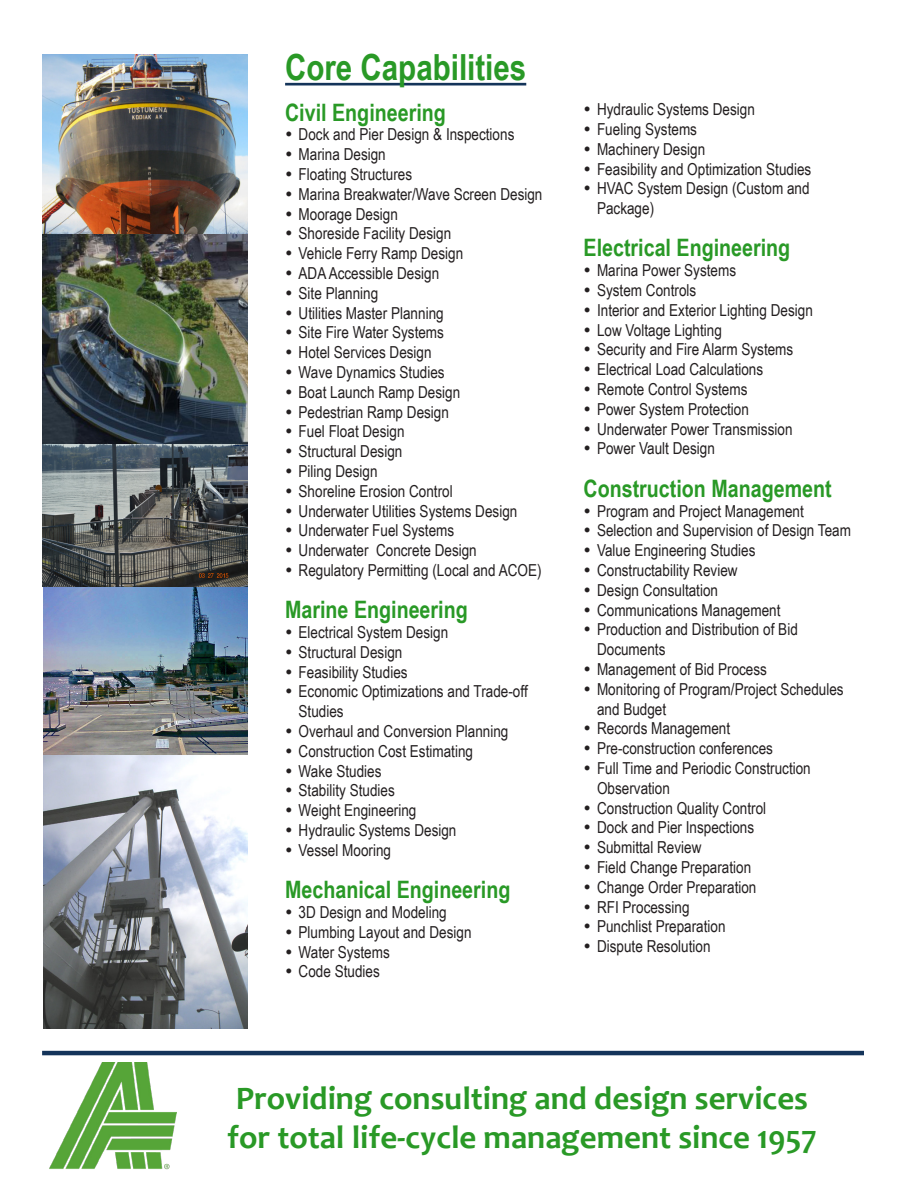
<style>
.page{position:relative;width:918px;height:1188px;background:#fff}
.page>*{position:absolute;margin:0;border:0;box-sizing:border-box;transform-origin:0 0}
.Title_1{font:700 36px "Arial Narrow";color:#299926}
.Paragraph_Style_1{font:700 33px "Candara";color:#299926}
.Heading_1{font:700 24px "Arial Narrow";color:#299926}
.t1{font:16.5px/19.8px "Arial Narrow";color:#231f20}
</style>
<div class="page">
<hr style="left:285px;top:83px;width:241px;height:2px;background:#14345a">
<hr style="left:42px;top:1051px;width:822px;height:4px;background:#14345a">
<img style="left:44px;top:586px;width:204px;height:443px">
<img style="left:42px;top:54px;width:206px;height:532px">
<img style="left:49px;top:1063px;width:128px;height:107px">
<p class="Title_1" style="left:285px;top:40px;width:243px">Core Capabilities</p>
<p class="Heading_1" style="left:285px;top:94px;width:162px">Civil Engineering</p>
<p class="t1" style="left:299px;top:124px;width:217px">Dock and Pier Design &amp; Inspections</p>
<p class="t1" style="left:299px;top:144px;width:89px">Marina Design</p>
<p class="t1" style="left:299px;top:164px;width:115px">Floating Structures</p>
<p class="t1" style="left:299px;top:183px;width:245px">Marina Breakwater/Wave Screen Design</p>
<p class="t1" style="left:299px;top:203px;width:101px">Moorage Design</p>
<p class="t1" style="left:299px;top:223px;width:154px">Shoreside Facility Design</p>
<p class="t1" style="left:299px;top:243px;width:166px">Vehicle Ferry Ramp Design</p>
<p class="t1" style="left:299px;top:263px;width:142px">ADA Accessible Design</p>
<p class="t1" style="left:299px;top:282px;width:81px">Site Planning</p>
<p class="t1" style="left:299px;top:302px;width:147px">Utilities Master Planning</p>
<p class="t1" style="left:299px;top:322px;width:147px">Site Fire Water Systems</p>
<p class="t1" style="left:299px;top:342px;width:135px">Hotel Services Design</p>
<p class="t1" style="left:299px;top:362px;width:148px">Wave Dynamics Studies</p>
<p class="t1" style="left:299px;top:381px;width:163px">Boat Launch Ramp Design</p>
<p class="t1" style="left:299px;top:401px;width:152px">Pedestrian Ramp Design</p>
<p class="t1" style="left:299px;top:421px;width:108px">Fuel Float Design</p>
<p class="t1" style="left:299px;top:441px;width:105px">Structural Design</p>
<p class="t1" style="left:299px;top:461px;width:80px">Piling Design</p>
<p class="t1" style="left:299px;top:480px;width:156px">Shoreline Erosion Control</p>
<p class="t1" style="left:299px;top:500px;width:220px">Underwater Utilities Systems Design</p>
<p class="t1" style="left:299px;top:520px;width:157px">Underwater Fuel Systems</p>
<p class="t1" style="left:299px;top:540px;width:180px">Underwater Concrete Design</p>
<p class="t1" style="left:299px;top:560px;width:244px">Regulatory Permitting (Local and ACOE)</p>
<p class="Heading_1" style="left:285px;top:592px;width:184px">Marine Engineering</p>
<p class="t1" style="left:299px;top:622px;width:151px">Electrical System Design</p>
<p class="t1" style="left:299px;top:642px;width:105px">Structural Design</p>
<p class="t1" style="left:299px;top:661px;width:111px">Feasibility Studies</p>
<p class="t1" style="left:299px;top:681px;width:231px">Economic Optimizations and Trade-off<br>Studies</p>
<p class="t1" style="left:299px;top:721px;width:211px">Overhaul and Conversion Planning</p>
<p class="t1" style="left:299px;top:741px;width:176px">Construction Cost Estimating</p>
<p class="t1" style="left:299px;top:760px;width:84px">Wake Studies</p>
<p class="t1" style="left:299px;top:780px;width:98px">Stability Studies</p>
<p class="t1" style="left:299px;top:800px;width:119px">Weight Engineering</p>
<p class="t1" style="left:299px;top:820px;width:159px">Hydraulic Systems Design</p>
<p class="t1" style="left:299px;top:840px;width:94px">Vessel Mooring</p>
<p class="Heading_1" style="left:285px;top:872px;width:227px">Mechanical Engineering</p>
<p class="t1" style="left:299px;top:902px;width:150px">3D Design and Modeling</p>
<p class="t1" style="left:299px;top:921px;width:174px">Plumbing Layout and Design</p>
<p class="t1" style="left:299px;top:941px;width:93px">Water Systems</p>
<p class="t1" style="left:299px;top:961px;width:83px">Code Studies</p>
<p class="t1" style="left:597px;top:99px;width:159px">Hydraulic Systems Design</p>
<p class="t1" style="left:597px;top:119px;width:102px">Fueling Systems</p>
<p class="t1" style="left:597px;top:138px;width:110px">Machinery Design</p>
<p class="t1" style="left:597px;top:158px;width:216px">Feasibility and Optimization Studies</p>
<p class="t1" style="left:597px;top:178px;width:214px">HVAC System Design (Custom and<br>Package)</p>
<p class="Heading_1" style="left:584px;top:230px;width:208px">Electrical Engineering</p>
<p class="t1" style="left:597px;top:260px;width:141px">Marina Power Systems</p>
<p class="t1" style="left:597px;top:280px;width:101px">System Controls</p>
<p class="t1" style="left:597px;top:299px;width:217px">Interior and Exterior Lighting Design</p>
<p class="t1" style="left:597px;top:319px;width:126px">Low Voltage Lighting</p>
<p class="t1" style="left:597px;top:339px;width:198px">Security and Fire Alarm Systems</p>
<p class="t1" style="left:597px;top:359px;width:168px">Electrical Load Calculations</p>
<p class="t1" style="left:597px;top:379px;width:152px">Remote Control Systems</p>
<p class="t1" style="left:597px;top:398px;width:153px">Power System Protection</p>
<p class="t1" style="left:597px;top:418px;width:197px">Underwater Power Transmission</p>
<p class="t1" style="left:597px;top:438px;width:119px">Power Vault Design</p>
<p class="Heading_1" style="left:584px;top:470px;width:250px">Construction Management</p>
<p class="t1" style="left:597px;top:500px;width:208px">Program and Project Management</p>
<p class="t1" style="left:597px;top:520px;width:255px">Selection and Supervision of Design Team</p>
<p class="t1" style="left:597px;top:540px;width:160px">Value Engineering Studies</p>
<p class="t1" style="left:597px;top:560px;width:142px">Constructability Review</p>
<p class="t1" style="left:597px;top:579px;width:123px">Design Consultation</p>
<p class="t1" style="left:597px;top:599px;width:185px">Communications Management</p>
<p class="t1" style="left:597px;top:619px;width:202px">Production and Distribution of Bid<br>Documents</p>
<p class="t1" style="left:597px;top:659px;width:171px">Management of Bid Process</p>
<p class="t1" style="left:597px;top:678px;width:248px">Monitoring of Program/Project Schedules and Budget</p>
<p class="t1" style="left:597px;top:718px;width:135px">Records Management</p>
<p class="t1" style="left:597px;top:738px;width:177px">Pre-construction conferences</p>
<p class="t1" style="left:597px;top:758px;width:215px">Full Time and Periodic Construction<br>Observation</p>
<p class="t1" style="left:597px;top:797px;width:171px">Construction Quality Control</p>
<p class="t1" style="left:597px;top:817px;width:159px">Dock and Pier Inspections</p>
<p class="t1" style="left:597px;top:837px;width:106px">Submittal Review</p>
<p class="t1" style="left:597px;top:857px;width:156px">Field Change Preparation</p>
<p class="t1" style="left:597px;top:876px;width:161px">Change Order Preparation</p>
<p class="t1" style="left:597px;top:896px;width:94px">RFI Processing</p>
<p class="t1" style="left:597px;top:916px;width:130px">Punchlist Preparation</p>
<p class="t1" style="left:597px;top:936px;width:115px">Dispute Resolution</p>
<p class="Paragraph_Style_1" style="left:236px;top:1078px;width:574px">Providing consulting and design services</p>
<p class="Paragraph_Style_1" style="left:227px;top:1117px;width:591px">for total life-cycle management since 1957</p>
</div>
